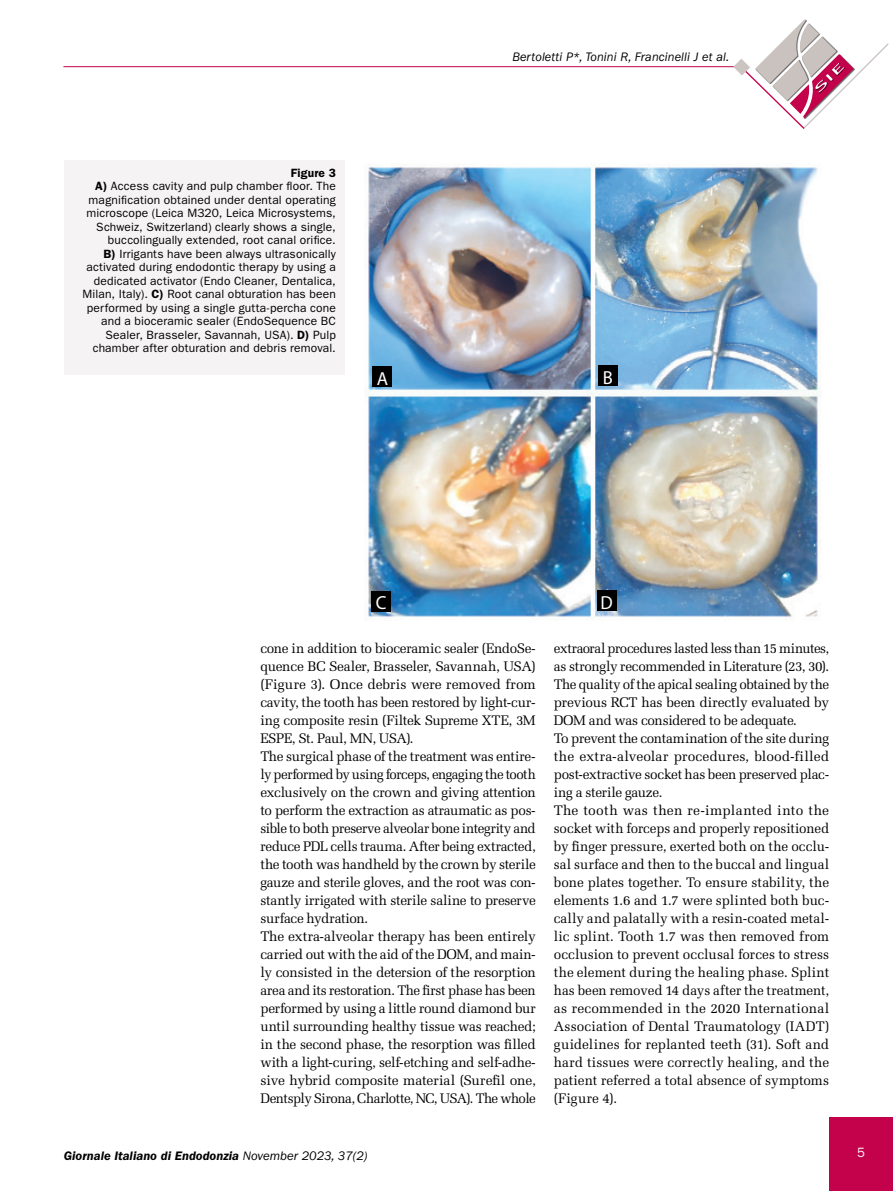
<style>
.page{position:relative;width:893px;height:1191px;background:#fff}
.page>*{position:absolute;margin:0;border:0;box-sizing:border-box;transform-origin:0 0}
.t1{font:18.9px "Myriad Pro";color:#fff}
.t2{font:13.8px/18px "Melior LT Std";letter-spacing:-.01em;color:#000}
.t3{font:13.8px/18px "Melior LT Std";letter-spacing:-.01em;color:#000;scale:.96 1}
.t4{font:13.5px "ITC Franklin Gothic Std";color:#fff}
.t5{font:italic 600 12.75px "ITC Franklin Gothic Std";color:#000}
.t6{font:italic 12.75px "ITC Franklin Gothic Std";letter-spacing:.01em;color:#000}
.t7{font:12px/13.5px "ITC Franklin Gothic Std";letter-spacing:.015em;color:#000;text-align:right}
.s1{font-weight:600}
.s2{font-weight:400}
</style>
<div class="page">
<div style="left:829px;top:1118px;width:64px;height:73px;background:#c4014b"></div>
<hr style="left:63px;top:66px;width:678px;height:1px;background:#c4014b">
<svg style="left:734px;top:19px;width:155px;height:110px"></svg>
<div style="left:64px;top:160px;width:280px;height:214px;background:#f5f3f3"></div>
<img style="left:366px;top:167px;width:455px;height:452px">
<div style="left:373px;top:366px;width:19px;height:21px;background:#000"></div>
<div style="left:598px;top:365px;width:19px;height:21px;background:#000"></div>
<div style="left:372px;top:591px;width:19px;height:21px;background:#000"></div>
<div style="left:597px;top:590px;width:19px;height:21px;background:#000"></div>
<p class="t6" style="left:512px;top:49px;width:218px">Bertoletti P*, Tonini R, Francinelli J et al.</p>
<p class="t7" style="left:83px;top:166px;width:255px"><span class="s1">Figure 3<br>A)</span> Access cavity and pulp chamber floor. The magnification obtained under dental operating microscope (Leica M320, Leica Microsystems, Schweiz, Switzerland) clearly shows a single, buccolingually extended, root canal orifice.<br><span class="s1">B)</span> Irrigants have been always ultrasonically activated during endodontic therapy by using a dedicated activator (Endo Cleaner, Dentalica, Milan, Italy). <span class="s1">C)</span> Root canal obturation has been performed by using a single gutta-percha cone and a bioceramic sealer (EndoSequence BC Sealer, Brasseler, Savannah, USA). <span class="s1">D)</span> Pulp chamber after obturation and debris removal.</p>
<h1 class="t1" style="left:377px;top:366px;width:13px">A</h1>
<h1 class="t1" style="left:603px;top:366px;width:12px">B</h1>
<h1 class="t1" style="left:376px;top:591px;width:12px">C</h1>
<h1 class="t1" style="left:601px;top:590px;width:14px">D</h1>
<p class="t2" style="left:260px;top:639px;width:277px">cone in addition to bioceramic sealer (EndoSe&shy;quence BC Sealer, Brasseler, Savannah, USA) (Figure 3). Once debris were removed from cavity, the tooth has been restored by light-cur&shy;ing composite resin (Filtek Supreme XTE, 3M ESPE, St. Paul, MN, USA).<br>The surgical phase of the treatment was entire&shy;ly performed by using forceps, engaging the tooth exclusively on the crown and giving attention to perform the extraction as atraumatic as pos&shy;sible to both preserve alveolar bone integrity and reduce PDL cells trauma. After being extracted, the tooth was handheld by the crown by sterile gauze and sterile gloves, and the root was con&shy;stantly irrigated with sterile saline to preserve surface hydration.<br>The extra-alveolar therapy has been entirely carried out with the aid of the DOM, and main&shy;ly consisted in the detersion of the resorption area and its restoration. The first phase has been performed by using a little round diamond bur until surrounding healthy tissue was reached; in the second phase, the resorption was filled with a light-curing, self-etching and self-adhe&shy;sive hybrid composite material (Surefil one, Dentsply Sirona, Charlotte, NC, USA). The whole</p>
<p class="t3" style="left:554px;top:639px;width:288px">extraoral procedures lasted less than 15 minutes, as strongly recommended in Literature (23, 30).<br>The quality of the apical sealing obtained by the previous RCT has been directly evaluated by DOM and was considered to be adequate.<br>To prevent the contamination of the site during the extra-alveolar procedures, blood-filled post-extractive socket has been preserved plac&shy;ing a sterile gauze.<br>The tooth was then re-implanted into the socket with forceps and properly repositioned by finger pressure, exerted both on the occlu&shy;sal surface and then to the buccal and lingual bone plates together. To ensure stability, the elements 1.6 and 1.7 were splinted both buc&shy;cally and palatally with a resin-coated metal&shy;lic splint. Tooth 1.7 was then removed from occlusion to prevent occlusal forces to stress the element during the healing phase. Splint has been removed 14 days after the treatment, as recommended in the 2020 International Association of Dental Traumatology (IADT) guidelines for replanted teeth (31). Soft and hard tissues were correctly healing, and the patient referred a total absence of symptoms (Figure 4).</p>
<p class="t5" style="left:64px;top:1148px;width:305px">Giornale Italiano di Endodonzia <span class="s2">November 2023, 37(2)</span></p>
<p class="t4" style="left:857px;top:1144px;width:9px">5</p>
</div>
